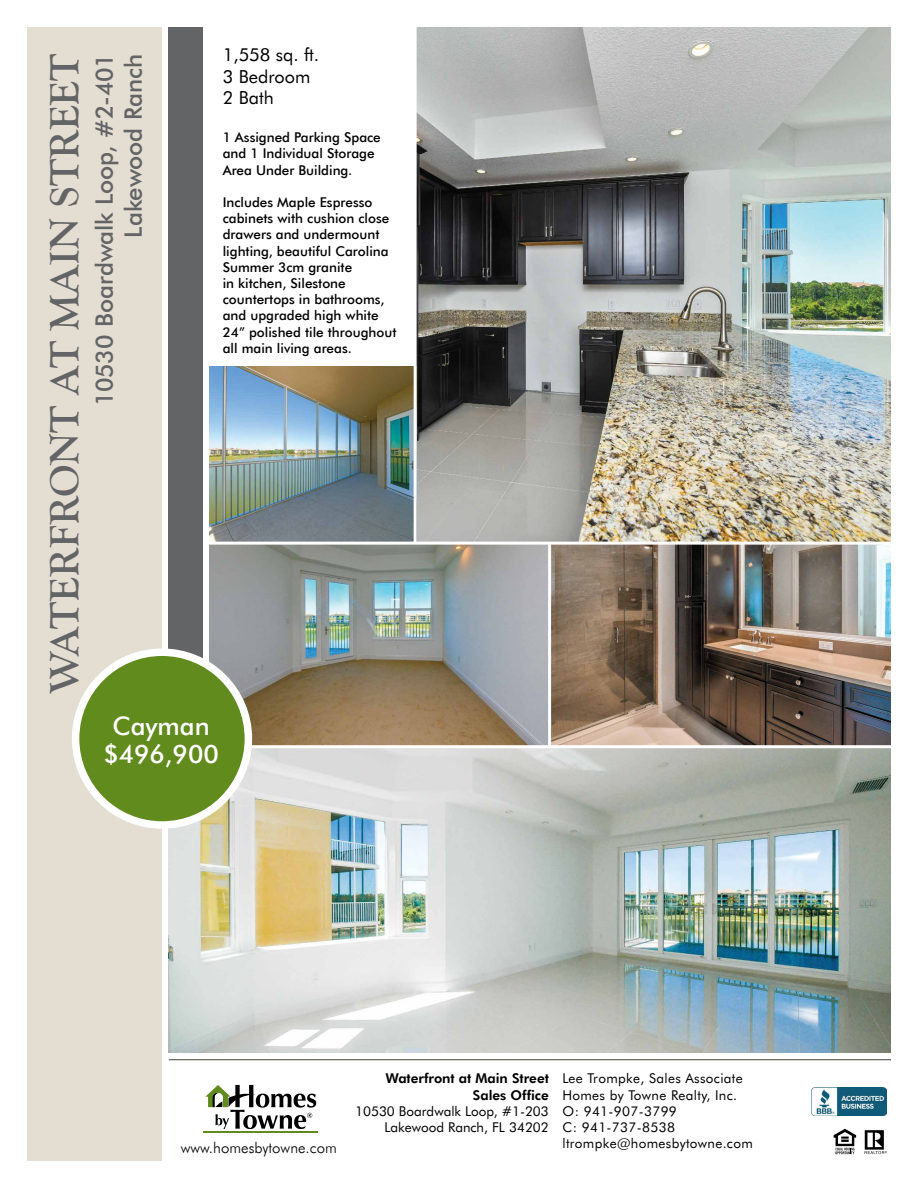
<style>
.page{position:relative;width:918px;height:1188px;background:#fff}
.page>*{position:absolute;margin:0;border:0;box-sizing:border-box;transform-origin:0 0}
.t1{font:700 42px "Goudy Old Style T";color:#636466}
.t2{font:500 25.5px/28.5px "Futura BT";color:#fff;text-align:center}
.t3{font:500 24px/28.8px "Futura BT";color:#636466;text-align:right}
.t4{font:18px/21.6px "Futura BT";color:#000}
.t5{font:300 15px "Futura BT";color:#000}
.t6{font:500 13.5px/16.2px "Futura BT";color:#000}
.t7{font:13.5px/16.2px "Futura BT";letter-spacing:.025em;color:#000}
.t8{font:13.5px/16.2px "Futura BT";color:#000;text-align:right}
.t9{font:700 13.5px/16.2px "Futura BT";color:#000;text-align:right}
</style>
<div class="page">
<div style="left:169px;top:27px;width:34px;height:702px;background:#636466"></div>
<div style="left:27px;top:27px;width:135px;height:1134px;background:#e3ddd2"></div>
<hr style="left:204px;top:1132px;width:114px;height:1px;background:#618b1d">
<svg style="left:205px;top:1085px;width:111px;height:44px"></svg>
<img style="left:812px;top:1087px;width:74px;height:29px">
<hr style="left:169px;top:1059px;width:722px;height:1px;background:#404236">
<svg style="left:834px;top:1129px;width:22px;height:25px"></svg>
<svg style="left:865px;top:1130px;width:22px;height:24px"></svg>
<img style="left:417px;top:27px;width:474px;height:515px">
<img style="left:169px;top:748px;width:722px;height:305px">
<img style="left:209px;top:545px;width:682px;height:200px">
<img style="left:209px;top:366px;width:205px;height:176px">
<hr style="left:548px;top:542px;width:3px;height:205px;background:#fff">
<div style="left:76px;top:652px;width:172px;height:173px;background:#618b1d;border-radius:50%"></div>
<div style="left:72px;top:648px;width:180px;height:181px;border:8px solid #fff;border-radius:50%"></div>
<h1 class="t1" style="left:41px;top:693px;width:641px;rotate:-90deg">WATERFRONT AT MAIN STREET</h1>
<h3 class="t3" style="left:90px;top:406px;width:353px;rotate:-90deg">10530 Boardwalk Loop, #2-401<br>Lakewood Ranch</h3>
<h3 class="t4" style="left:223px;top:44px;width:98px">1,558 sq. ft.<br>3 Bedroom<br>2 Bath</h3>
<p class="t6" style="left:223px;top:129px;width:160px">1 Assigned Parking Space and 1 Individual Storage<br>Area Under Building.</p>
<p class="t6" style="left:223px;top:194px;width:175px">Includes Maple Espresso cabinets with cushion close drawers and undermount lighting, beautiful Carolina<br>Summer 3cm granite<br>in kitchen, Silestone countertops in bathrooms, and upgraded high white<br>24” polished tile throughout all main living areas.</p>
<h2 class="t2" style="left:103px;top:711px;width:117px">Cayman $496,900</h2>
<p class="t5" style="left:181px;top:1138px;width:158px">www.homesbytowne.com</p>
<p class="t9" style="left:386px;top:1070px;width:165px">Waterfront at Main Street<br>Sales Office</p>
<p class="t8" style="left:355px;top:1103px;width:195px">10530 Boardwalk Loop, #1-203<br>Lakewood Ranch, FL 34202</p>
<p class="t7" style="left:562px;top:1070px;width:192px">Lee Trompke, Sales Associate<br>Homes by Towne Realty, Inc.<br>O: 941-907-3799<br>C: 941-737-8538 ltrompke@homesbytowne.com</p>
</div>
